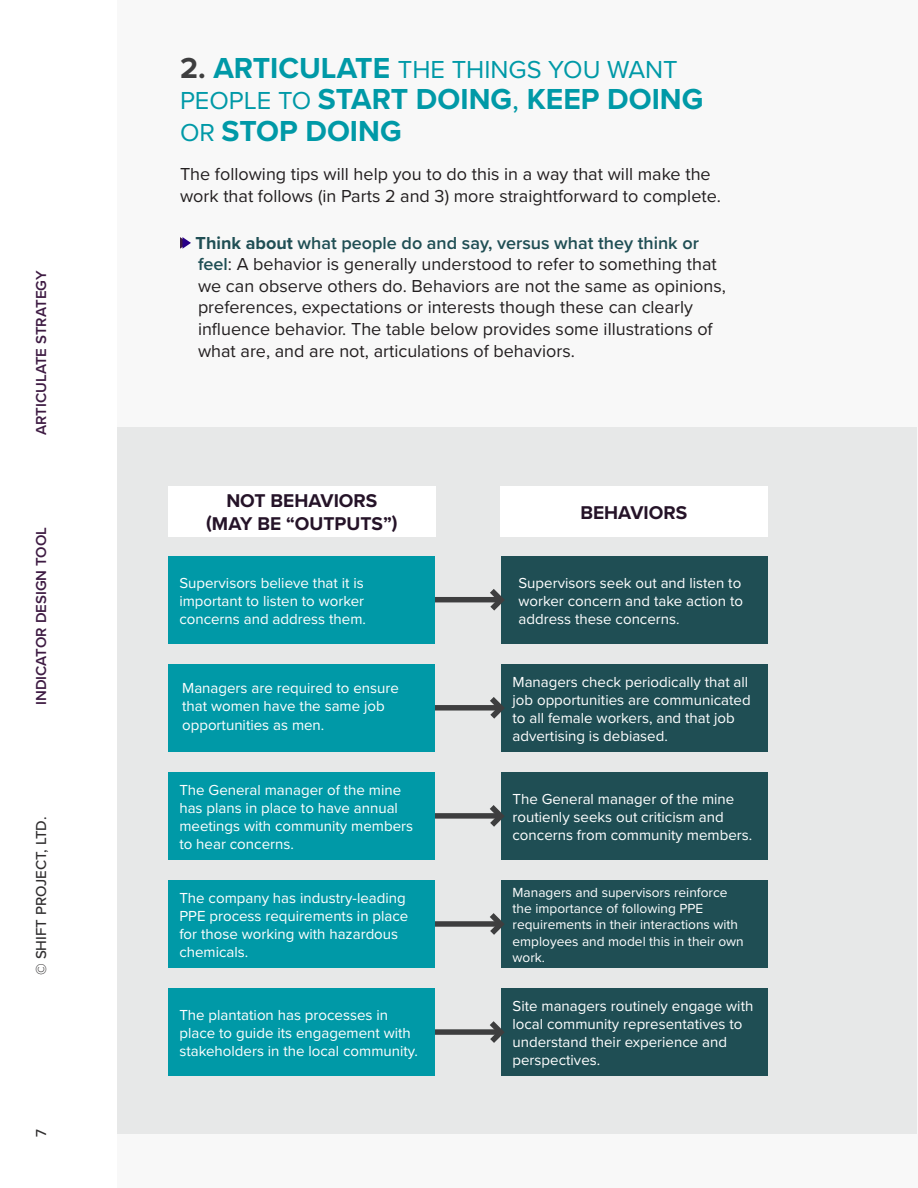
<style>
.page{position:relative;width:918px;height:1188px;background:#fff}
.page>*{position:absolute;margin:0;border:0;box-sizing:border-box;transform-origin:0 0}
.t1{font:700 30px/31.5px "Proxima Nova";color:#0099a7}
.t2{font:25.5px "Proxima Nova";color:#0099a7}
.t3{font:700 19.2px/23px "Proxima Nova";color:#251328;text-align:center}
.t4{font:18px/21.6px "Proxima Nova";color:#231f20}
.t5{font:15px/18px "Proxima Nova";color:#fff}
.t6{font:600 15px "Proxima Nova";color:#3e1b43}
.t7{font:500 15px "Proxima Nova";color:#312f30}
.t8{font:13.65px/16.4px "Proxima Nova";color:#fff}
.s1{font-weight:700;font-size:30px;color:#3e3e3f}
.s2{font-weight:700;font-size:30px}
.s3{font-weight:400;font-size:25.5px}
.s4{font-weight:400}
.s5{font-weight:700;color:#1f4e54}
.s6{font-weight:600;color:#1f4e54}
</style>
<div class="page">
<div style="left:117px;top:0;width:801px;height:1188px;background:#f8f8f8"></div>
<svg style="left:180px;top:237px;width:11px;height:12px"></svg>
<div style="left:117px;top:428px;width:799px;height:706px;background:#e7e8e8"></div>
<div style="left:168px;top:486px;width:268px;height:51px;background:#fff"></div>
<div style="left:500px;top:486px;width:268px;height:51px;background:#fff"></div>
<div style="left:311px;top:597px;width:367px;height:5px;background:#3e3e3f"></div>
<div style="left:168px;top:556px;width:267px;height:88px;background:#0099a7"></div>
<div style="left:501px;top:556px;width:267px;height:88px;background:#1f4e54"></div>
<svg style="left:484px;top:589px;width:21px;height:22px"></svg>
<div style="left:281px;top:705px;width:367px;height:6px;background:#3e3e3f"></div>
<div style="left:168px;top:664px;width:267px;height:88px;background:#0099a7"></div>
<div style="left:501px;top:664px;width:267px;height:88px;background:#1f4e54"></div>
<svg style="left:484px;top:697px;width:21px;height:22px"></svg>
<div style="left:293px;top:813px;width:367px;height:6px;background:#3e3e3f"></div>
<div style="left:168px;top:772px;width:267px;height:88px;background:#0099a7"></div>
<div style="left:501px;top:772px;width:267px;height:88px;background:#1f4e54"></div>
<svg style="left:484px;top:805px;width:20px;height:22px"></svg>
<div style="left:293px;top:921px;width:367px;height:6px;background:#3e3e3f"></div>
<div style="left:168px;top:880px;width:267px;height:88px;background:#0099a7"></div>
<div style="left:501px;top:880px;width:267px;height:88px;background:#1f4e54"></div>
<svg style="left:484px;top:913px;width:20px;height:22px"></svg>
<div style="left:244px;top:1029px;width:367px;height:6px;background:#3e3e3f"></div>
<div style="left:168px;top:988px;width:267px;height:88px;background:#0099a7"></div>
<div style="left:501px;top:988px;width:267px;height:88px;background:#1f4e54"></div>
<svg style="left:484px;top:1021px;width:21px;height:22px"></svg>
<p class="t6" style="left:30px;top:435px;width:166px;rotate:-90deg">ARTICULATE STRATEGY</p>
<p class="t6" style="left:30px;top:705px;width:180px;rotate:-90deg">INDICATOR DESIGN TOOL</p>
<p class="t7" style="left:30px;top:975px;width:160px;rotate:-90deg">© SHIFT PROJECT, LTD.</p>
<p class="t7" style="left:30px;top:1137px;width:9px;rotate:-90deg">7</p>
<p class="t2" style="left:180px;top:50px;width:499px"><span class="s1">2.</span> <span class="s2">ARTICULATE</span> THE THINGS YOU WANT</p>
<p class="t1" style="left:180px;top:83px;width:525px"><span class="s3">PEOPLE TO</span> START DOING<span class="s4">,</span> KEEP DOING<br><span class="s3">OR</span> STOP DOING</p>
<p class="t4" style="left:180px;top:163px;width:542px">The following tips will help you to do this in a way that will make the work that follows (in Parts 2 and 3) more straightforward to complete.</p>
<p class="t4" style="left:196px;top:231px;width:532px"><span class="s5">Think about</span> <span class="s6">what people do and say, versus what they think or feel</span>: A behavior is generally understood to refer to something that we can observe others do. Behaviors are not the same as opinions, preferences, expectations or interests though these can clearly influence behavior. The table below provides some illustrations of what are, and are not, articulations of behaviors.</p>
<p class="t3" style="left:206px;top:489px;width:193px">NOT BEHAVIORS (MAY BE “OUTPUTS”)</p>
<p class="t3" style="left:580px;top:501px;width:108px">BEHAVIORS</p>
<p class="t5" style="left:179px;top:573px;width:188px">Supervisors believe that it is important to listen to worker concerns and address them.</p>
<p class="t5" style="left:518px;top:573px;width:226px">Supervisors seek out and listen to worker concern and take action to address these concerns.</p>
<p class="t5" style="left:182px;top:679px;width:218px">Managers are required to ensure that women have the same job opportunities as men.</p>
<p class="t5" style="left:513px;top:672px;width:240px">Managers check periodically that all job opportunities are communicated to all female workers, and that job advertising is debiased.</p>
<p class="t5" style="left:179px;top:780px;width:235px">The General manager of the mine has plans in place to have annual meetings with community members to hear concerns.</p>
<p class="t5" style="left:513px;top:789px;width:241px">The General manager of the mine routienly seeks out criticism and concerns from community members.</p>
<p class="t5" style="left:179px;top:888px;width:231px">The company has industry-leading<br>PPE process requirements in place for those working with hazardous chemicals.</p>
<p class="t8" style="left:513px;top:883px;width:233px">Managers and supervisors reinforce the importance of following PPE requirements in their interactions with employees and model this in their own work.</p>
<p class="t5" style="left:179px;top:1005px;width:240px">The plantation has processes in place to guide its engagement with stakeholders in the local community.</p>
<p class="t5" style="left:513px;top:996px;width:242px">Site managers routinely engage with local community representatives to understand their experience and perspectives.</p>
</div>
